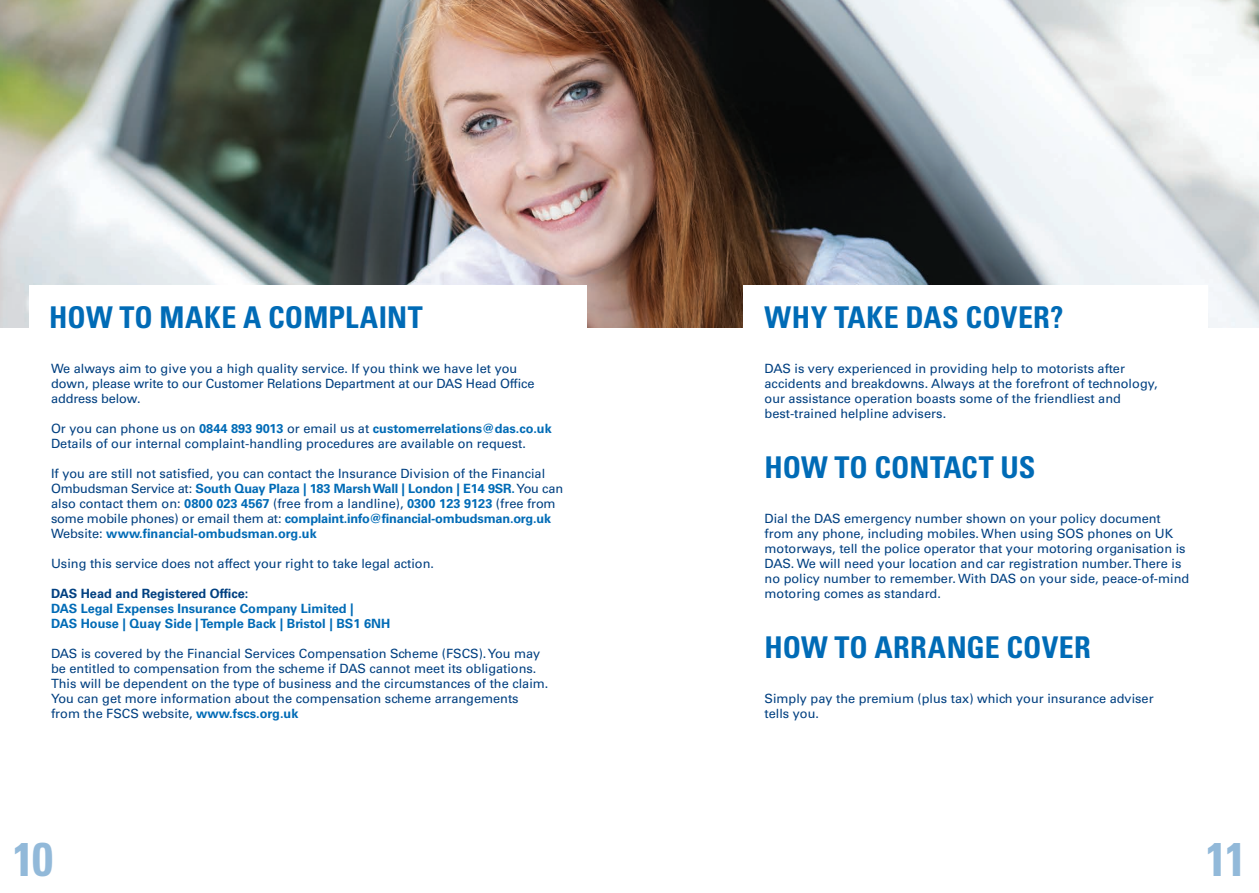
<style>
.page{position:relative;width:1259px;height:893px;background:#fff}
.page>*{position:absolute;margin:0;border:0;box-sizing:border-box;transform-origin:0 0}
.t1{font:700 condensed 47.25px "Univers LT Std";color:#92b9d9}
.HEADER_-_20_20_DAS_B{font:700 condensed 30px "Univers LT Std";letter-spacing:.005em;color:#006bb6}
.KFA5_BODY_-_8_5_10_D{font:12.75px/15px "Univers LT Std";color:#014081}
.KFA5_BODY_-_8_5_10_D-2{font:700 12.75px/15px "Univers LT Std";color:#006bb6}
.KFA5_BODY_-_8_5_10_D-3{font:700 12.75px "Univers LT Std";color:#014081}
.s1{font-weight:700;color:#006bb6}
.s2{font-weight:400;color:#014081}
</style>
<div class="page">
<img style="left:0;top:0;width:1259px;height:327px">
<div style="left:30px;top:285px;width:557px;height:58px;background:#fff"></div>
<div style="left:743px;top:285px;width:465px;height:499px;background:#fff"></div>
<p class="HEADER_-_20_20_DAS_B" style="left:49px;top:298px;width:375px">HOW TO MAKE A COMPLAINT</p>
<p class="KFA5_BODY_-_8_5_10_D" style="left:51px;top:361px;width:485px">We always aim to give you a high quality service. If you think we have let you down, please write to our Customer Relations Department at our DAS Head Office address below.</p>
<p class="KFA5_BODY_-_8_5_10_D" style="left:51px;top:421px;width:502px">Or you can phone us on <span class="s1">0844 893 9013</span> or email us at <span class="s1">customerrelations@das.co.uk<br></span>Details of our internal complaint-handling procedures are available on request.</p>
<p class="KFA5_BODY_-_8_5_10_D" style="left:51px;top:466px;width:513px">If you are still not satisfied, you can contact the Insurance Division of the Financial Ombudsman Service at: <span class="s1">South Quay Plaza | 183 Marsh Wall | London | E14 9SR.</span> You can also contact them on: <span class="s1">0800 023 4567</span> (free from a landline), <span class="s1">0300 123 9123</span> (free from some mobile phones) or email them at: <span class="s1">complaint.info@financial-ombudsman.org.uk</span></p>
<p class="KFA5_BODY_-_8_5_10_D-2" style="left:51px;top:526px;width:267px"><span class="s2">Website:</span> www.financial-ombudsman.org.uk</p>
<p class="KFA5_BODY_-_8_5_10_D" style="left:51px;top:556px;width:384px">Using this service does not affect your right to take legal action.</p>
<p class="KFA5_BODY_-_8_5_10_D-3" style="left:51px;top:586px;width:199px">DAS Head and Registered Office:</p>
<p class="KFA5_BODY_-_8_5_10_D-2" style="left:51px;top:601px;width:341px">DAS Legal Expenses Insurance Company Limited |<br>DAS House | Quay Side | Temple Back | Bristol | BS1 6NH</p>
<p class="KFA5_BODY_-_8_5_10_D" style="left:51px;top:646px;width:499px">DAS is covered by the Financial Services Compensation Scheme (FSCS). You may be entitled to compensation from the scheme if DAS cannot meet its obligations.<br>This will be dependent on the type of business and the circumstances of the claim.<br>You can get more information about the compensation scheme arrangements from the FSCS website, <span class="s1">www.fscs.org.uk</span></p>
<p class="HEADER_-_20_20_DAS_B" style="left:764px;top:298px;width:300px">WHY TAKE DAS COVER?</p>
<p class="KFA5_BODY_-_8_5_10_D" style="left:764px;top:361px;width:395px">DAS is very experienced in providing help to motorists after accidents and breakdowns. Always at the forefront of technology, our assistance operation boasts some of the friendliest and best-trained helpline advisers.</p>
<p class="HEADER_-_20_20_DAS_B" style="left:764px;top:448px;width:272px">HOW TO CONTACT US</p>
<p class="KFA5_BODY_-_8_5_10_D" style="left:764px;top:511px;width:426px">Dial the DAS emergency number shown on your policy document from any phone, including mobiles. When using SOS phones on UK motorways, tell the police operator that your motoring organisation is DAS. We will need your location and car registration number. There is no policy number to remember. With DAS on your side, peace-of-mind motoring comes as standard.</p>
<p class="HEADER_-_20_20_DAS_B" style="left:764px;top:628px;width:328px">HOW TO ARRANGE COVER</p>
<p class="KFA5_BODY_-_8_5_10_D" style="left:764px;top:691px;width:391px">Simply pay the premium (plus tax) which your insurance adviser tells you.</p>
<p class="t1" style="left:13px;top:830px;width:42px">10</p>
<p class="t1" style="left:1205px;top:830px;width:42px">11</p>
</div>
